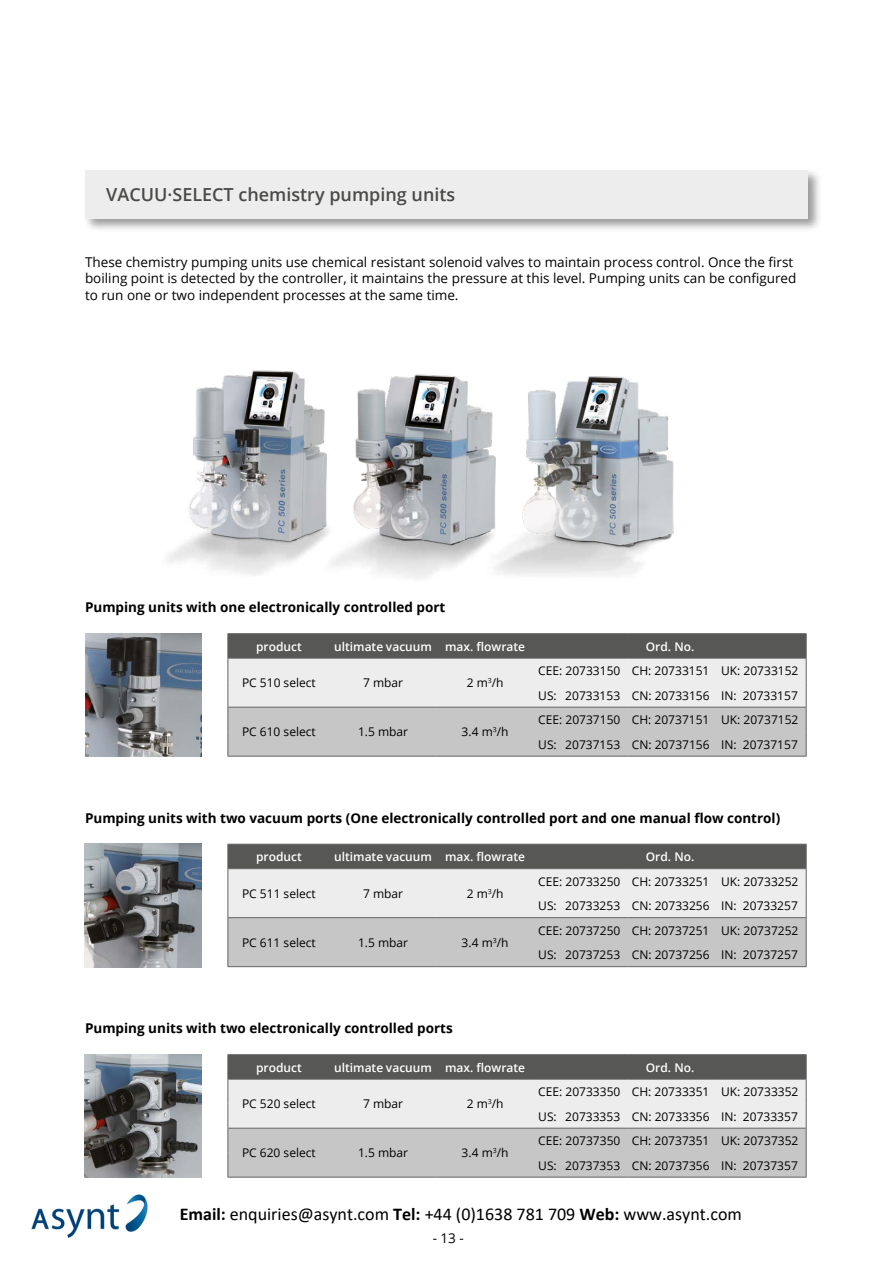
<style>
.page{position:relative;width:893px;height:1263px;background:#fff}
.page>*{position:absolute;margin:0;border:0;box-sizing:border-box;transform-origin:0 0}
.t1{font:18px "Calibri";color:#000}
.t2{font:600 18px "Open Sans";color:#4a4a49}
.t3{font:13.5px/16.5px "Open Sans";color:#000}
.t4{font:700 13.5px "Open Sans";color:#000}
.t5{font:12px/24.5px "Open Sans";color:#000}
.t6{font:600 12px "Open Sans";color:#fff}
.s1{font-weight:700}
</style>
<div class="page">
<div style="left:83px;top:168px;width:739px;height:65px;background:#000;opacity:.4"></div>
<div style="left:85px;top:170px;width:723px;height:48px;background:#ededed"></div>
<img style="left:167px;top:370px;width:144px;height:205px">
<img style="left:311px;top:374px;width:159px;height:205px">
<img style="left:470px;top:376px;width:204px;height:199px">
<hr style="left:227px;top:633px;width:103px;height:1px;background:#646363">
<hr style="left:330px;top:633px;width:106px;height:1px;background:#646363">
<hr style="left:436px;top:633px;width:98px;height:1px;background:#646363">
<hr style="left:534px;top:633px;width:94px;height:1px;background:#646363">
<hr style="left:628px;top:633px;width:89px;height:1px;background:#646363">
<hr style="left:717px;top:633px;width:89px;height:1px;background:#646363">
<hr style="left:227px;top:756px;width:103px;height:1px;background:#646363">
<hr style="left:330px;top:756px;width:106px;height:1px;background:#646363">
<hr style="left:436px;top:756px;width:98px;height:1px;background:#646363">
<svg style="left:227px;top:634px;width:580px;height:122px;background:#bdbdbd"></svg>
<hr style="left:534px;top:756px;width:94px;height:1px;background:#646363">
<hr style="left:628px;top:756px;width:89px;height:1px;background:#646363">
<hr style="left:717px;top:756px;width:89px;height:1px;background:#646363">
<img style="left:85px;top:633px;width:117px;height:124px">
<img style="left:85px;top:844px;width:116px;height:123px">
<svg style="left:227px;top:844px;width:580px;height:123px;background:#bdbdbd"></svg>
<hr style="left:534px;top:966px;width:94px;height:1px;background:#646363">
<hr style="left:628px;top:966px;width:89px;height:1px;background:#646363">
<hr style="left:717px;top:966px;width:89px;height:1px;background:#646363">
<img style="left:85px;top:1054px;width:116px;height:124px">
<hr style="left:227px;top:1054px;width:103px;height:1px;background:#646363">
<hr style="left:330px;top:1054px;width:106px;height:1px;background:#646363">
<hr style="left:436px;top:1054px;width:98px;height:1px;background:#646363">
<hr style="left:534px;top:1054px;width:94px;height:1px;background:#646363">
<hr style="left:628px;top:1054px;width:89px;height:1px;background:#646363">
<hr style="left:717px;top:1054px;width:89px;height:1px;background:#646363">
<hr style="left:227px;top:1177px;width:103px;height:1px;background:#646363">
<hr style="left:330px;top:1177px;width:106px;height:1px;background:#646363">
<hr style="left:436px;top:1177px;width:98px;height:1px;background:#646363">
<svg style="left:227px;top:1055px;width:580px;height:122px;background:#bdbdbd"></svg>
<hr style="left:534px;top:1177px;width:94px;height:1px;background:#646363">
<hr style="left:628px;top:1177px;width:89px;height:1px;background:#646363">
<hr style="left:717px;top:1177px;width:89px;height:1px;background:#646363">
<img style="left:31px;top:1194px;width:117px;height:44px">
<h1 class="t2" style="left:106px;top:182px;width:350px">VACUU·SELECT chemistry pumping units</h1>
<p class="t3" style="left:85px;top:253px;width:713px">These chemistry pumping units use chemical resistant solenoid valves to maintain process control. Once the first boiling point is detected by the controller, it maintains the pressure at this level. Pumping units can be configured to run one or two independent processes at the same time.</p>
<p class="t4" style="left:85px;top:598px;width:362px">Pumping units with one electronically controlled port</p>
<p class="t6" style="left:256px;top:638px;width:47px">product</p>
<p class="t6" style="left:334px;top:638px;width:192px">ultimate vacuum max. flowrate</p>
<p class="t6" style="left:646px;top:638px;width:50px">Ord. No.</p>
<p class="t5" style="left:242px;top:670px;width:75px">PC 510 select</p>
<p class="t5" style="left:363px;top:670px;width:42px">7 mbar</p>
<p class="t5" style="left:467px;top:670px;width:38px">2 m<sup>3</sup>/h</p>
<p class="t5" style="left:538px;top:658px;width:262px">CEE: 20733150 CH: 20733151 UK: 20733152<br>US: 20733153 CN: 20733156 IN: 20733157</p>
<p class="t5" style="left:242px;top:719px;width:75px">PC 610 select</p>
<p class="t5" style="left:358px;top:719px;width:52px">1.5 mbar</p>
<p class="t5" style="left:462px;top:719px;width:48px">3.4 m<sup>3</sup>/h</p>
<p class="t5" style="left:538px;top:707px;width:262px">CEE: 20737150 CH: 20737151 UK: 20737152<br>US: 20737153 CN: 20737156 IN: 20737157</p>
<p class="t4" style="left:85px;top:808px;width:697px">Pumping units with two vacuum ports (One electronically controlled port and one manual flow control)</p>
<p class="t6" style="left:256px;top:848px;width:47px">product</p>
<p class="t6" style="left:334px;top:848px;width:192px">ultimate vacuum max. flowrate</p>
<p class="t6" style="left:646px;top:848px;width:50px">Ord. No.</p>
<p class="t5" style="left:242px;top:881px;width:75px">PC 511 select</p>
<p class="t5" style="left:363px;top:881px;width:42px">7 mbar</p>
<p class="t5" style="left:467px;top:881px;width:38px">2 m<sup>3</sup>/h</p>
<p class="t5" style="left:538px;top:869px;width:262px">CEE: 20733250 CH: 20733251 UK: 20733252<br>US: 20733253 CN: 20733256 IN: 20733257</p>
<p class="t5" style="left:242px;top:930px;width:75px">PC 611 select</p>
<p class="t5" style="left:358px;top:930px;width:52px">1.5 mbar</p>
<p class="t5" style="left:462px;top:930px;width:48px">3.4 m<sup>3</sup>/h</p>
<p class="t5" style="left:538px;top:918px;width:262px">CEE: 20737250 CH: 20737251 UK: 20737252<br>US: 20737253 CN: 20737256 IN: 20737257</p>
<p class="t4" style="left:85px;top:1018px;width:369px">Pumping units with two electronically controlled ports</p>
<p class="t6" style="left:256px;top:1059px;width:47px">product</p>
<p class="t6" style="left:334px;top:1059px;width:192px">ultimate vacuum max. flowrate</p>
<p class="t6" style="left:646px;top:1059px;width:50px">Ord. No.</p>
<p class="t5" style="left:242px;top:1091px;width:75px">PC 520 select</p>
<p class="t5" style="left:363px;top:1091px;width:42px">7 mbar</p>
<p class="t5" style="left:467px;top:1091px;width:38px">2 m<sup>3</sup>/h</p>
<p class="t5" style="left:538px;top:1079px;width:262px">CEE: 20733350 CH: 20733351 UK: 20733352<br>US: 20733353 CN: 20733356 IN: 20733357</p>
<p class="t5" style="left:242px;top:1140px;width:75px">PC 620 select</p>
<p class="t5" style="left:358px;top:1140px;width:52px">1.5 mbar</p>
<p class="t5" style="left:462px;top:1140px;width:48px">3.4 m<sup>3</sup>/h</p>
<p class="t5" style="left:538px;top:1128px;width:262px">CEE: 20737350 CH: 20737351 UK: 20737352<br>US: 20737353 CN: 20737356 IN: 20737357</p>
<h1 class="t1" style="left:180px;top:1201px;width:564px"><span class="s1">Email:</span> enquiries@asynt.com <span class="s1">Tel:</span> +44 (0)1638 781 709 <span class="s1">Web:</span> www.asynt.com</h1>
<p class="t3" style="left:433px;top:1230px;width:33px">- 13 -</p>
</div>
